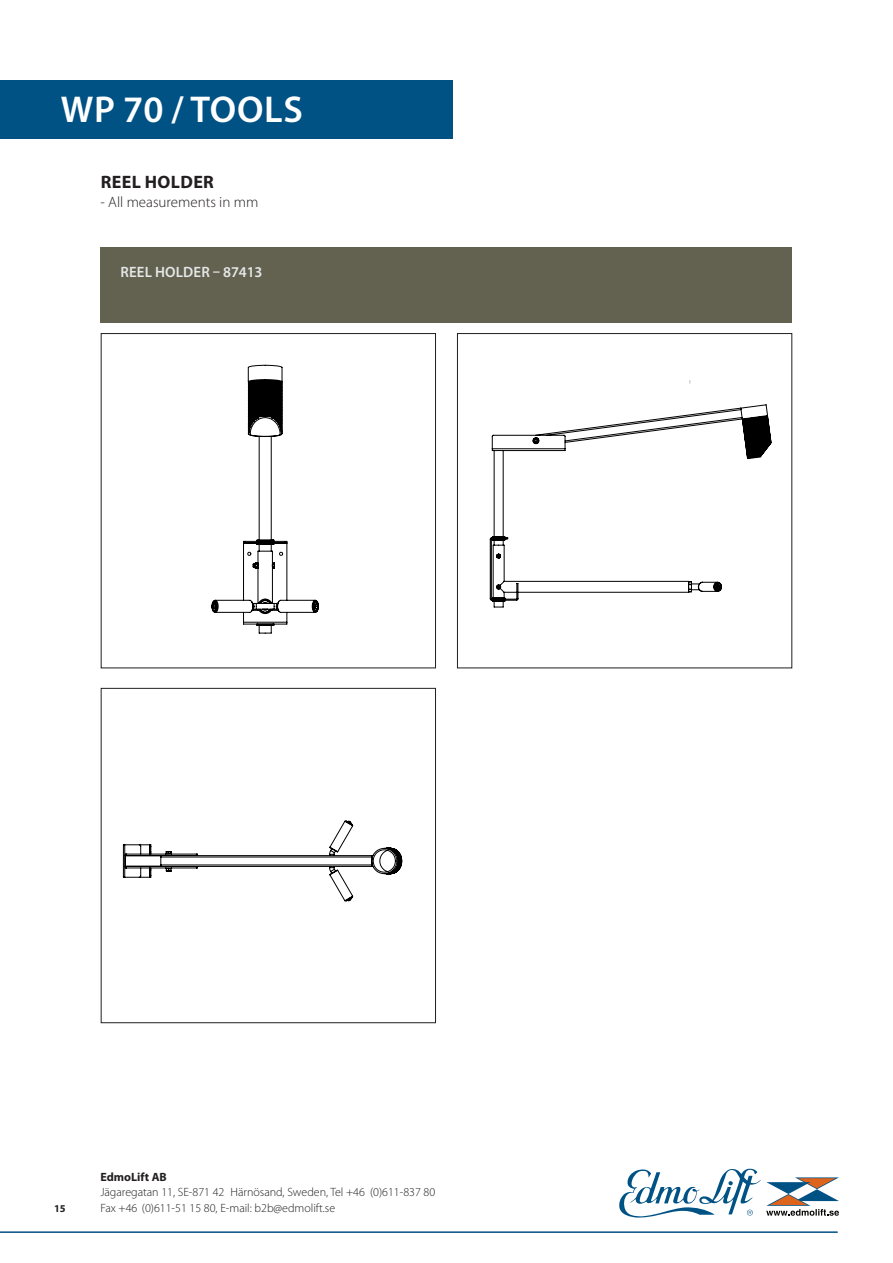
<style>
.page{position:relative;width:893px;height:1263px;background:#fff}
.page>*{position:absolute;margin:0;border:0;box-sizing:border-box;transform-origin:0 0}
.t1{font:600 37.5px "Myriad Pro";letter-spacing:.02em;color:#fff}
.t2{font:700 18px "Myriad Pro";letter-spacing:.02em;color:#231f20}
.t3{font:300 15px "Myriad Pro";color:#231f20}
.t4{font:600 15px "Myriad Pro";letter-spacing:.01em;color:#e5e7e8}
.t5{font:300 12px/15.8px "Myriad Pro";color:#231f20}
.t6{font:700 12px "Myriad Pro";color:#231f20}
.t7{font:700 10.5px "Myriad Pro";color:#231f20}
</style>
<div class="page">
<div style="left:0;top:81px;width:453px;height:58px;background:#005285"></div>
<svg style="left:619px;top:1169px;width:220px;height:48px"></svg>
<hr style="left:0;top:1231px;width:838px;height:2px;background:#005285">
<hr style="left:353px;top:1010px;width:67px;height:1px;background:#c0c0c0">
<hr style="left:353px;top:979px;width:67px;height:1px;background:#c0c0c0">
<hr style="left:682px;top:803px;width:1px;height:104px;background:#c0c0c0">
<hr style="left:90px;top:803px;width:330px;height:1px;background:#c0c0c0">
<hr style="left:90px;top:803px;width:1px;height:104px;background:#c0c0c0">
<hr style="left:90px;top:1078px;width:330px;height:1px;background:#c0c0c0">
<hr style="left:90px;top:1069px;width:263px;height:1px;background:#c0c0c0">
<hr style="left:691px;top:803px;width:1px;height:104px;background:#c0c0c0">
<hr style="left:722px;top:817px;width:50px;height:1px;background:#c0c0c0">
<hr style="left:722px;top:786px;width:50px;height:1px;background:#c0c0c0">
<hr style="left:457px;top:381px;width:315px;height:1px;background:#c0c0c0">
<hr style="left:457px;top:887px;width:315px;height:1px;background:#c0c0c0">
<hr style="left:457px;top:878px;width:265px;height:1px;background:#c0c0c0">
<svg style="left:490px;top:404px;width:282px;height:203px"></svg>
<hr style="left:184px;top:333px;width:1px;height:316px;background:#c0c0c0">
<svg style="left:123px;top:803px;width:297px;height:98px"></svg>
<hr style="left:184px;top:1004px;width:169px;height:1px;background:#c0c0c0">
<hr style="left:184px;top:992px;width:169px;height:1px;background:#c0c0c0">
<hr style="left:892px;top:333px;width:1px;height:316px;background:#c0c0c0">
<svg style="left:211px;top:365px;width:108px;height:269px"></svg>
<div style="left:101px;top:247px;width:691px;height:76px;background:#636250"></div>
<div style="left:101px;top:333px;width:335px;height:335px;border:1px solid #231f20"></div>
<div style="left:101px;top:688px;width:335px;height:335px;border:1px solid #231f20"></div>
<div style="left:457px;top:333px;width:335px;height:335px;border:1px solid #231f20"></div>
<p class="t1" style="left:61px;top:88px;width:244px">WP 70 / TOOLS</p>
<p class="t2" style="left:101px;top:172px;width:115px">REEL HOLDER</p>
<p class="t3" style="left:101px;top:194px;width:159px">- All measurements in mm</p>
<p class="t4" style="left:120px;top:264px;width:143px">REEL HOLDER – 87413</p>
<p class="t7" style="left:54px;top:1202px;width:13px">15</p>
<p class="t6" style="left:100px;top:1170px;width:68px">EdmoLift AB</p>
<p class="t5" style="left:100px;top:1185px;width:336px">Jägaregatan 11, SE-871 42 Härnösand, Sweden, Tel +46 (0)611-837 80<br>Fax +46 (0)611-51 15 80, E-mail: b2b@edmolift.se</p>
</div>
